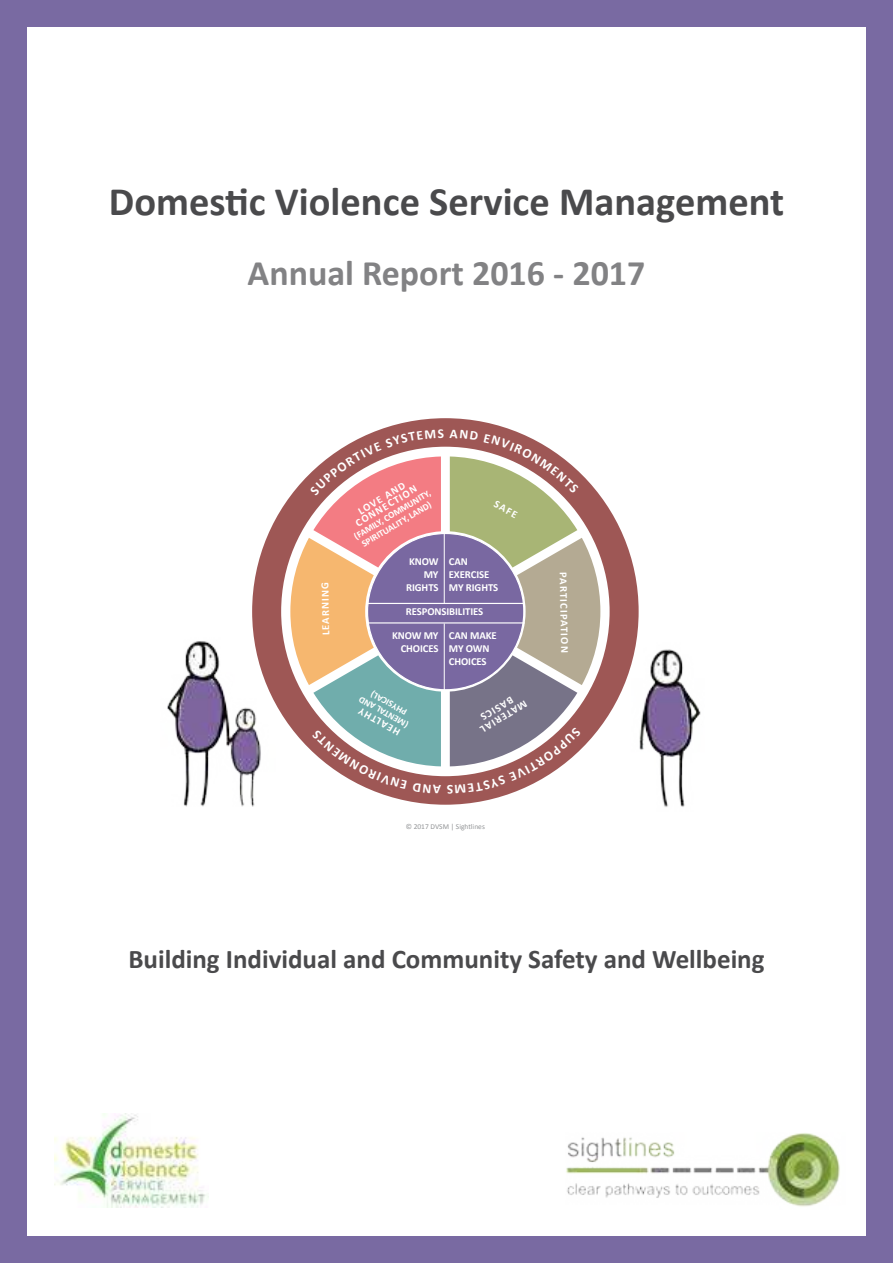
<style>
.page{position:relative;width:893px;height:1263px;background:#796aa2}
.page>*{position:absolute;margin:0;border:0;box-sizing:border-box;transform-origin:0 0}
.t1{font:700 40.5px "Calibri";color:#4a4a4c}
.t2{font:700 36px "Calibri";color:#828284}
.t3{font:700 27px "Calibri";color:#4a4a4c}
.t4{font:700 10.8px/13px "Calibri";letter-spacing:-.01em;color:#fff;text-align:center}
.t5{font:700 9.3px/10.4px "Calibri";color:#fff}
.t6{font:7.5px "Calibri";color:#939597}
</style>
<div class="page">
<div style="left:27px;top:28px;width:839px;height:1208px;background:#fff"></div>
<div style="left:252px;top:418px;width:387px;height:387px;background:#9e5755;border-radius:50%"></div>
<img style="left:54px;top:1114px;width:154px;height:93px">
<img style="left:566px;top:1133px;width:274px;height:74px">
<img style="left:167px;top:626px;width:109px;height:180px">
<img style="left:627px;top:631px;width:74px;height:176px">
<svg style="left:290px;top:429px;width:310px;height:365px"></svg>
<h1 class="t1" style="left:109px;top:176px;width:677px">Domestic Violence Service Management</h1>
<h2 class="t2" style="left:248px;top:261px;width:399px">Annual Report 2016 - 2017</h2>
<p class="t4" style="left:319px;top:635px;width:55px;rotate:-91deg">LEARNING</p>
<p class="t4" style="left:349px;top:512px;width:72px;line-height:8.9px;rotate:-31deg">LOVE AND<br>CONNECTION</p>
<p class="t5" style="left:352px;top:532px;width:89px;rotate:-31deg">(FAMILY, COMMUNITY,<br>SPIRITUALITY, LAND)</p>
<p class="t4" style="left:498px;top:497px;width:26px;rotate:29deg">SAFE</p>
<p class="t4" style="left:406px;top:554px;width:34px;text-align:right">KNOW<br>MY<br>RIGHTS</p>
<p class="t4" style="left:449px;top:554px;width:51px;text-align:left">CAN<br>EXERCISE<br>MY RIGHTS</p>
<p class="t4" style="left:406px;top:605px;width:79px">RESPONSIBILITIES</p>
<p class="t4" style="left:392px;top:629px;width:48px;text-align:right">KNOW MY<br>CHOICES</p>
<p class="t4" style="left:449px;top:629px;width:49px;text-align:left">CAN MAKE<br>MY OWN<br>CHOICES</p>
<p class="t5" style="left:405px;top:730px;width:57px;text-align:center;rotate:-151deg">(MENTAL AND<br>PHYSICAL)</p>
<p class="t4" style="left:396px;top:739px;width:48px;rotate:-151deg">HEALTHY</p>
<p class="t4" style="left:529px;top:707px;width:55px;line-height:10.4px;rotate:148deg">MATERIAL<br>BASICS</p>
<p class="t4" style="left:570px;top:572px;width:82px;rotate:89deg">PARTICIPATION</p>
<p class="t6" style="left:406px;top:823px;width:81px">© 2017 DVSM | Sightlines</p>
<h3 class="t3" style="left:128px;top:950px;width:638px">Building Individual and Community Safety and Wellbeing</h3>
</div>
